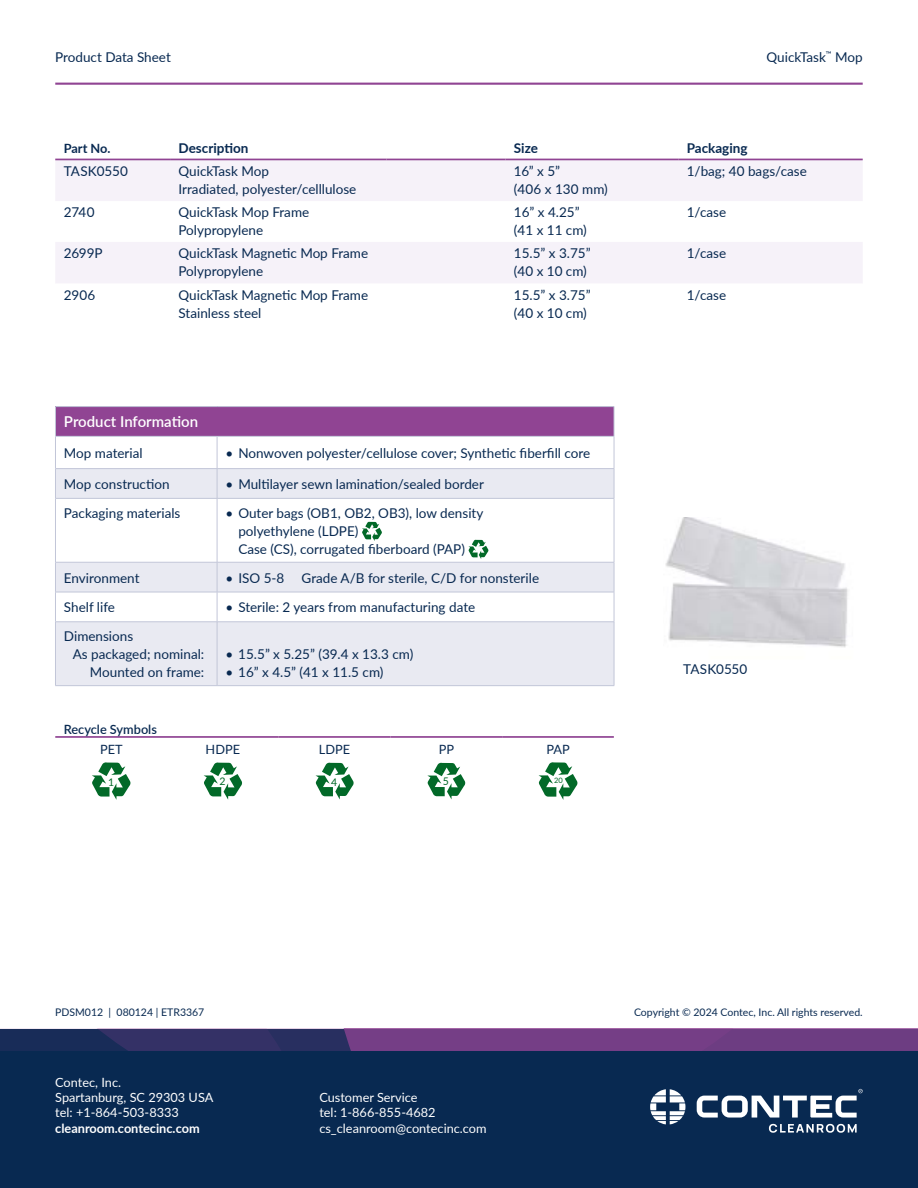
<style>
.page{position:relative;width:918px;height:1188px;background:#fff}
.page>*{position:absolute;margin:0;border:0;box-sizing:border-box;transform-origin:0 0}
.t1{font:600 15px "Lato";color:#fff}
.t2{font:13.5px/18px "Lato";color:#082951}
.t3{font:700 13.5px "Lato";color:#082951}
.t4{font:12.75px/15.3px "Lato";color:#fff}
.t5{font:700 12.75px "Lato";color:#fff}
.t6{font:12.75px "Lato";color:#082951}
.t7{font:600 12.75px "Lato";color:#082951}
.t8{font:700 12.75px "Lato";letter-spacing:-.01em;color:#082951}
.t9{font:10.5px "Lato";color:#082951}
.t10{font:10.5px "Lato";color:#026928}
.t11{font:7.5px "Lato";color:#026928}
</style>
<div class="page">
<div style="left:0;top:1039px;width:918px;height:149px;background:#082951"></div>
<svg style="left:769px;top:1124px;width:88px;height:9px"></svg>
<svg style="left:697px;top:1089px;width:166px;height:29px"></svg>
<svg style="left:650px;top:1089px;width:35px;height:35px"></svg>
<svg style="left:0;top:1029px;width:918px;height:21px;background:#563876"></svg>
<hr style="left:55px;top:83px;width:808px;height:2px;background:#904493">
<div style="left:55px;top:160px;width:808px;height:41px;background:#f6f2f9"></div>
<div style="left:56px;top:242px;width:806px;height:41px;background:#f6f2f9"></div>
<hr style="left:55px;top:159px;width:115px;height:1px;background:#904493">
<hr style="left:170px;top:159px;width:217px;height:1px;background:#904493">
<hr style="left:387px;top:159px;width:118px;height:1px;background:#904493">
<hr style="left:505px;top:159px;width:173px;height:1px;background:#904493">
<hr style="left:678px;top:159px;width:185px;height:1px;background:#904493">
<div style="left:55px;top:407px;width:559px;height:29px;background:#904493"></div>
<svg style="left:56px;top:469px;width:558px;height:216px;fill:#e9eaf2"></svg>
<svg style="left:56px;top:593px;width:558px;height:29px"></svg>
<hr style="left:55px;top:406px;width:162px;height:1px;background:#c2c6d8">
<svg style="left:55px;top:407px;width:1px;height:29px"></svg>
<hr style="left:217px;top:406px;width:397px;height:1px;background:#c2c6d8">
<svg style="left:614px;top:407px;width:1px;height:29px"></svg>
<hr style="left:55px;top:436px;width:162px;height:1px;background:#c2c6d8">
<hr style="left:55px;top:437px;width:1px;height:31px;background:#c2c6d8">
<hr style="left:217px;top:436px;width:397px;height:1px;background:#c2c6d8">
<hr style="left:217px;top:437px;width:1px;height:31px;background:#c2c6d8">
<hr style="left:614px;top:437px;width:1px;height:31px;background:#c2c6d8">
<hr style="left:55px;top:468px;width:162px;height:1px;background:#c2c6d8">
<svg style="left:55px;top:469px;width:1px;height:29px"></svg>
<hr style="left:217px;top:468px;width:397px;height:1px;background:#c2c6d8">
<svg style="left:217px;top:469px;width:1px;height:29px"></svg>
<svg style="left:614px;top:469px;width:1px;height:29px"></svg>
<hr style="left:55px;top:498px;width:162px;height:1px;background:#c2c6d8">
<hr style="left:55px;top:499px;width:1px;height:63px;background:#c2c6d8">
<hr style="left:217px;top:498px;width:397px;height:1px;background:#c2c6d8">
<hr style="left:217px;top:499px;width:1px;height:63px;background:#c2c6d8">
<hr style="left:614px;top:499px;width:1px;height:63px;background:#c2c6d8">
<hr style="left:55px;top:562px;width:162px;height:1px;background:#c2c6d8">
<hr style="left:55px;top:562px;width:1px;height:30px;background:#c2c6d8">
<hr style="left:217px;top:562px;width:397px;height:1px;background:#c2c6d8">
<hr style="left:217px;top:562px;width:1px;height:30px;background:#c2c6d8">
<hr style="left:614px;top:562px;width:1px;height:30px;background:#c2c6d8">
<hr style="left:55px;top:592px;width:162px;height:1px;background:#c2c6d8">
<hr style="left:55px;top:592px;width:1px;height:30px;background:#c2c6d8">
<hr style="left:217px;top:592px;width:397px;height:1px;background:#c2c6d8">
<hr style="left:217px;top:592px;width:1px;height:30px;background:#c2c6d8">
<hr style="left:614px;top:592px;width:1px;height:30px;background:#c2c6d8">
<hr style="left:55px;top:622px;width:162px;height:1px;background:#c2c6d8">
<hr style="left:55px;top:622px;width:1px;height:63px;background:#c2c6d8">
<hr style="left:217px;top:622px;width:397px;height:1px;background:#c2c6d8">
<hr style="left:217px;top:622px;width:1px;height:63px;background:#c2c6d8">
<hr style="left:614px;top:622px;width:1px;height:63px;background:#c2c6d8">
<hr style="left:55px;top:685px;width:162px;height:1px;background:#c2c6d8">
<hr style="left:217px;top:685px;width:397px;height:1px;background:#c2c6d8">
<svg style="left:362px;top:522px;width:20px;height:19px"></svg>
<svg style="left:468px;top:540px;width:20px;height:19px"></svg>
<hr style="left:55px;top:736px;width:112px;height:2px;background:#904493">
<hr style="left:167px;top:736px;width:112px;height:2px;background:#904493">
<hr style="left:279px;top:736px;width:111px;height:2px;background:#904493">
<hr style="left:390px;top:736px;width:112px;height:2px;background:#904493">
<hr style="left:502px;top:736px;width:112px;height:2px;background:#904493">
<svg style="left:92px;top:762px;width:39px;height:38px"></svg>
<svg style="left:204px;top:762px;width:38px;height:38px"></svg>
<svg style="left:316px;top:763px;width:38px;height:37px"></svg>
<svg style="left:427px;top:763px;width:38px;height:36px"></svg>
<svg style="left:539px;top:762px;width:39px;height:38px"></svg>
<img style="left:665px;top:517px;width:183px;height:131px">
<p class="t2" style="left:55px;top:47px;width:117px">Product Data Sheet</p>
<p class="t2" style="left:767px;top:47px;width:98px">QuickTask<sup>™</sup> Mop</p>
<p class="t8" style="left:64px;top:139px;width:48px">Part No.</p>
<p class="t3" style="left:179px;top:138px;width:71px">Description</p>
<p class="t3" style="left:514px;top:138px;width:26px">Size</p>
<p class="t3" style="left:687px;top:138px;width:62px">Packaging</p>
<p class="t2" style="left:64px;top:161px;width:66px">TASK0550</p>
<p class="t2" style="left:179px;top:161px;width:179px">QuickTask Mop<br>Irradiated, polyester/celllulose</p>
<p class="t2" style="left:514px;top:161px;width:95px">16” x 5”<br>(406 x 130 mm)</p>
<p class="t2" style="left:687px;top:161px;width:122px">1/bag; 40 bags/case</p>
<p class="t2" style="left:64px;top:203px;width:32px">2740</p>
<p class="t2" style="left:179px;top:203px;width:132px">QuickTask Mop Frame<br>Polypropylene</p>
<p class="t2" style="left:514px;top:203px;width:74px">16” x 4.25” (41 x 11 cm)</p>
<p class="t2" style="left:687px;top:203px;width:41px">1/case</p>
<p class="t2" style="left:64px;top:244px;width:40px">2699P</p>
<p class="t2" style="left:179px;top:244px;width:191px">QuickTask Magnetic Mop Frame<br>Polypropylene</p>
<p class="t2" style="left:514px;top:244px;width:78px">15.5” x 3.75” (40 x 10 cm)</p>
<p class="t2" style="left:687px;top:244px;width:41px">1/case</p>
<p class="t2" style="left:64px;top:285px;width:33px">2906</p>
<p class="t2" style="left:179px;top:285px;width:191px">QuickTask Magnetic Mop Frame<br>Stainless steel</p>
<p class="t2" style="left:514px;top:285px;width:78px">15.5” x 3.75” (40 x 10 cm)</p>
<p class="t2" style="left:687px;top:285px;width:41px">1/case</p>
<p class="t1" style="left:64px;top:411px;width:136px">Product Information</p>
<p class="t2" style="left:64px;top:443px;width:80px">Mop material</p>
<p class="t2" style="left:226px;top:443px;width:366px">• Nonwoven polyester/cellulose cover; Synthetic fiberfill core</p>
<p class="t2" style="left:64px;top:474px;width:107px">Mop construction</p>
<p class="t2" style="left:226px;top:474px;width:260px">• Multilayer sewn lamination/sealed border</p>
<p class="t2" style="left:64px;top:503px;width:118px">Packaging materials</p>
<p class="t2" style="left:238px;top:503px;width:247px;text-indent:-13px">• Outer bags (OB1, OB2, OB3), low density polyethylene (LDPE)<br>Case (CS), corrugated fiberboard (PAP)</p>
<p class="t2" style="left:64px;top:568px;width:77px">Environment</p>
<p class="t2" style="left:226px;top:568px;width:60px">• ISO 5-8</p>
<p class="t2" style="left:302px;top:568px;width:239px">Grade A/B for sterile, C/D for nonsterile</p>
<p class="t2" style="left:64px;top:598px;width:53px">Shelf life</p>
<p class="t2" style="left:226px;top:598px;width:251px">• Sterile: 2 years from manufacturing date</p>
<p class="t2" style="left:64px;top:627px;width:71px">Dimensions</p>
<p class="t2" style="left:73px;top:645px;width:133px">As packaged; nominal:</p>
<p class="t2" style="left:90px;top:663px;width:116px">Mounted on frame:</p>
<p class="t2" style="left:226px;top:645px;width:189px">• 15.5” x 5.25” (39.4 x 13.3 cm)</p>
<p class="t2" style="left:226px;top:663px;width:159px">• 16” x 4.5” (41 x 11.5 cm)</p>
<p class="t7" style="left:64px;top:720px;width:95px">Recycle Symbols</p>
<p class="t6" style="left:100px;top:740px;width:24px">PET</p>
<p class="t6" style="left:206px;top:740px;width:36px">HDPE</p>
<p class="t6" style="left:319px;top:740px;width:33px">LDPE</p>
<p class="t6" style="left:439px;top:740px;width:17px">PP</p>
<p class="t6" style="left:547px;top:740px;width:25px">PAP</p>
<p class="t10" style="left:108px;top:775px;width:8px">1</p>
<p class="t10" style="left:219px;top:774px;width:8px">2</p>
<p class="t10" style="left:331px;top:775px;width:8px">4</p>
<p class="t10" style="left:443px;top:774px;width:8px">5</p>
<p class="t11" style="left:554px;top:775px;width:10px">20</p>
<p class="t2" style="left:683px;top:659px;width:66px">TASK0550</p>
<p class="t9" style="left:55px;top:1005px;width:151px">PDSM012 | 080124 | ETR3367</p>
<p class="t9" style="left:634px;top:1005px;width:230px">Copyright © 2024 Contec, Inc. All rights reserved.</p>
<p class="t4" style="left:55px;top:1074px;width:160px">Contec, Inc.<br>Spartanburg, SC 29303 USA tel: +1-864-503-8333</p>
<p class="t5" style="left:55px;top:1119px;width:146px">cleanroom.contecinc.com</p>
<p class="t4" style="left:319px;top:1089px;width:169px">Customer Service<br>tel: 1-866-855-4682 cs_cleanroom@contecinc.com</p>
</div>
